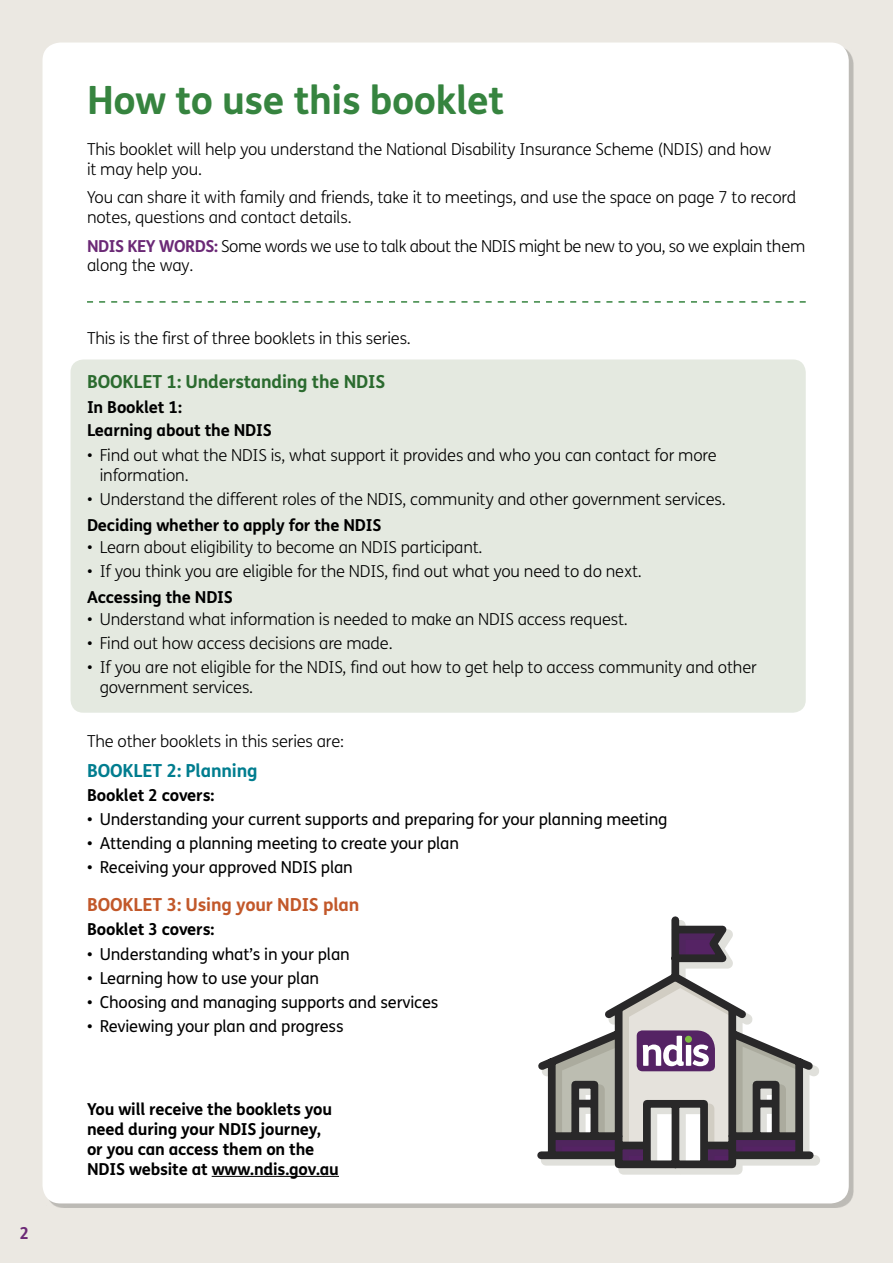
<style>
.page{position:relative;width:893px;height:1263px;background:#ebe8e2}
.page>*{position:absolute;margin:0;border:0;box-sizing:border-box;transform-origin:0 0}
.t1{font:700 39px "FS Me";letter-spacing:-.01em;color:#36843f}
.t2{font:700 18px "FS Me";letter-spacing:-.01em;color:#2b6b2f}
.t3{font:700 18px "FS Me";letter-spacing:-.01em;color:#c2582a}
.t4{font:700 18px "FS Me";letter-spacing:-.01em;color:#007d8f}
.t5{font:300 16.5px/19.8px "FS Me";letter-spacing:-.01em;color:#000}
.t6{font:16.5px "FS Me";letter-spacing:-.01em;color:#000}
.t7{font:700 16.5px/19.8px "FS Me";letter-spacing:-.01em;color:#000}
.t8{font:300 16.5px/19.8px "FS Me";letter-spacing:-.03em;color:#000}
.t9{font:700 16.5px "FS Me";color:#6b2976}
.s1{font-weight:700;color:#6b2976}
</style>
<div class="page">
<div style="left:43px;top:43px;width:806px;height:1160px;background:#fff;border-radius:18px"></div>
<svg style="left:87px;top:301px;width:719px;height:2px"></svg>
<div style="left:71px;top:359px;width:735px;height:354px;background:#e4e9e0;border-radius:13px"></div>
<svg style="left:537px;top:916px;width:282px;height:256px"></svg>
<svg style="left:548px;top:978px;width:254px;height:186px"></svg>
<div style="left:685px;top:1036px;width:7px;height:7px;background:#7ebc42;border-radius:50%"></div>
<hr style="left:212px;top:1176px;width:127px;height:1px;background:#000">
<p class="t9" style="left:20px;top:1223px;width:11px">2</p>
<h2 class="t1" style="left:87px;top:76px;width:419px">How to use this booklet</h2>
<p class="t5" style="left:87px;top:140px;width:686px">This booklet will help you understand the National Disability Insurance Scheme (NDIS) and how it may help you.</p>
<p class="t5" style="left:87px;top:188px;width:711px">You can share it with family and friends, take it to meetings, and use the space on page 7 to record notes, questions and contact details.</p>
<p class="t8" style="left:87px;top:236px;width:720px"><span class="s1">NDIS KEY WORDS:</span> Some words we use to talk about the NDIS might be new to you, so we explain them along the way.</p>
<p class="t5" style="left:87px;top:329px;width:325px">This is the first of three booklets in this series.</p>
<p class="t2" style="left:87px;top:371px;width:300px">BOOKLET 1: Understanding the NDIS</p>
<p class="t7" style="left:87px;top:395px;width:186px;line-height:23.4px">In Booklet 1:<br>Learning about the NDIS</p>
<p class="t5" style="left:100px;top:446px;width:618px;text-indent:-13px">• Find out what the NDIS is, what support it provides and who you can contact for more information.</p>
<p class="t5" style="left:87px;top:490px;width:640px">• Understand the different roles of the NDIS, community and other government services.</p>
<p class="t7" style="left:87px;top:515px;width:296px">Deciding whether to apply for the NDIS</p>
<p class="t5" style="left:87px;top:538px;width:397px">• Learn about eligibility to become an NDIS participant.</p>
<p class="t5" style="left:87px;top:562px;width:556px">• If you think you are eligible for the NDIS, find out what you need to do next.</p>
<p class="t7" style="left:87px;top:587px;width:147px">Accessing the NDIS</p>
<p class="t5" style="left:87px;top:610px;width:542px">• Understand what information is needed to make an NDIS access request.</p>
<p class="t5" style="left:87px;top:634px;width:307px">• Find out how access decisions are made.</p>
<p class="t5" style="left:100px;top:658px;width:658px;text-indent:-13px">• If you are not eligible for the NDIS, find out how to get help to access community and other government services.</p>
<p class="t5" style="left:87px;top:732px;width:259px">The other booklets in this series are:</p>
<p class="t4" style="left:87px;top:759px;width:172px">BOOKLET 2: Planning</p>
<p class="t7" style="left:87px;top:785px;width:129px">Booklet 2 covers:</p>
<p class="t6" style="left:87px;top:810px;width:582px">• Understanding your current supports and preparing for your planning meeting</p>
<p class="t6" style="left:87px;top:834px;width:374px">• Attending a planning meeting to create your plan</p>
<p class="t6" style="left:87px;top:858px;width:267px">• Receiving your approved NDIS plan</p>
<p class="t3" style="left:87px;top:894px;width:274px">BOOKLET 3: Using your NDIS plan</p>
<p class="t7" style="left:87px;top:919px;width:129px">Booklet 3 covers:</p>
<p class="t6" style="left:87px;top:944px;width:264px">• Understanding what’s in your plan</p>
<p class="t6" style="left:87px;top:969px;width:234px">• Learning how to use your plan</p>
<p class="t6" style="left:87px;top:993px;width:353px">• Choosing and managing supports and services</p>
<p class="t6" style="left:87px;top:1017px;width:258px">• Reviewing your plan and progress</p>
<p class="t7" style="left:87px;top:1099px;width:253px">You will receive the booklets you need during your NDIS journey, or you can access them on the<br>NDIS website at www.ndis.gov.au</p>
</div>
